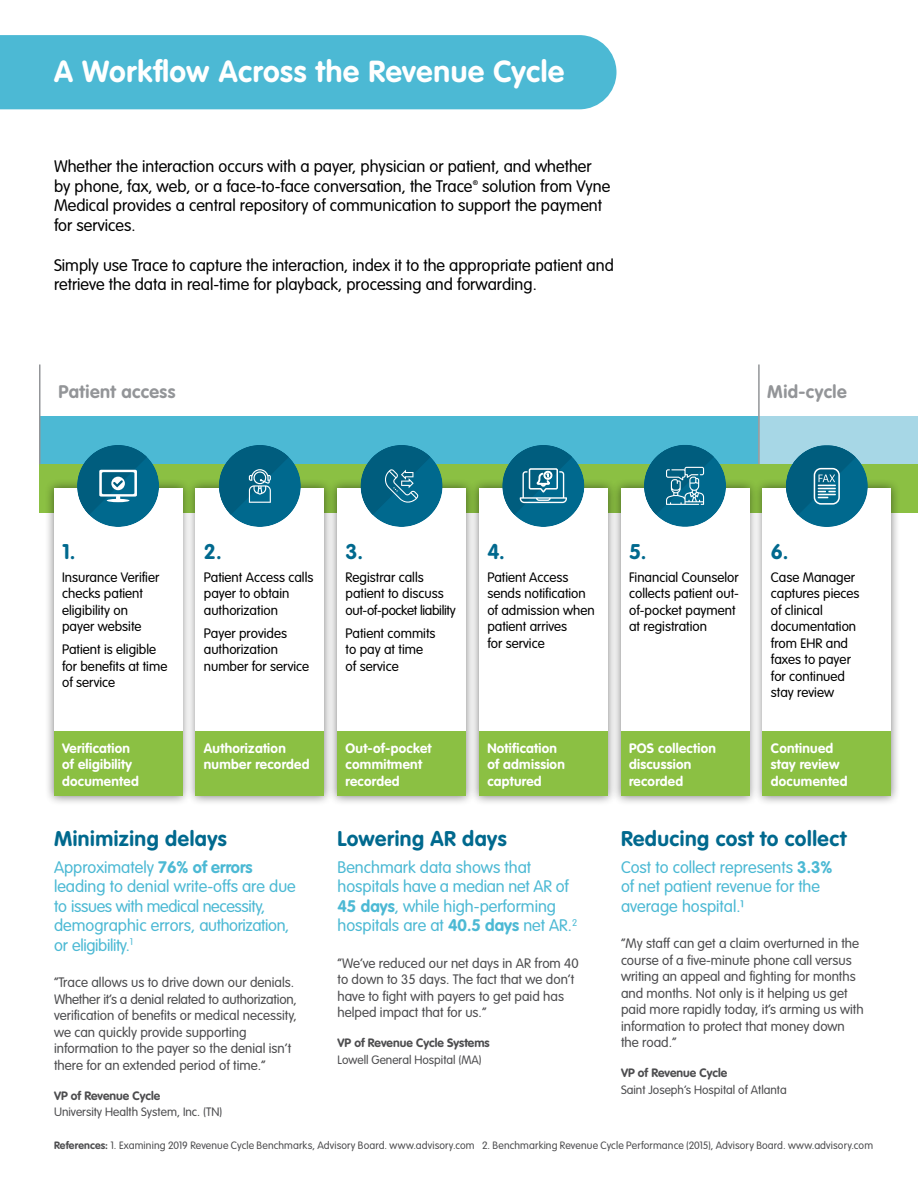
<style>
.page{position:relative;width:918px;height:1188px;background:#fff}
.page>*{position:absolute;margin:0;border:0;box-sizing:border-box;transform-origin:0 0}
.t1{font:700 30px "VAG Rounded Std";letter-spacing:.02em;color:#fff}
.t2{font:700 21px "VAG Rounded Std";letter-spacing:.025em;color:#00698e}
.t3{font:700 18px "VAG Rounded Std";letter-spacing:.025em;color:#939598}
.t4{font:300 16.5px/19.5px "VAG Rounded Std";color:#000}
.t5{font:300 16.5px/19.5px "VAG Rounded Std";color:#4cb9d4}
.t6{font:300 13.5px/16.5px "VAG Rounded Std";color:#4d4d4f}
.t7{font:300 13.5px/16.5px "VAG Rounded Std";color:#000}
.t8{font:700 13.5px/16.5px "VAG Rounded Std";letter-spacing:.02em;color:#fff}
.t9{font:300 12px "VAG Rounded Std";color:#4d4d4f}
.t10{font:700 12px "VAG Rounded Std";color:#4d4d4f}
.t11{font:300 10.5px "VAG Rounded Std";letter-spacing:.01em;color:#4d4d4f}
.t12{font:300 6.75px "VAG Rounded Std";color:#000}
.s1{font-weight:700}
</style>
<div class="page">
<div style="left:0;top:35px;width:616px;height:74px;background:#4cb9d4"></div>
<div style="left:39px;top:416px;width:720px;height:48px;background:#4cb9d4"></div>
<div style="left:759px;top:416px;width:159px;height:48px;background:#a7d7e6"></div>
<div style="left:39px;top:464px;width:879px;height:48px;background:#8bc043"></div>
<hr style="left:39px;top:364px;width:1px;height:100px;background:#939598">
<hr style="left:758px;top:364px;width:2px;height:100px;background:#939598">
<div style="left:186px;top:479px;width:148px;height:327px;background:#000;opacity:.5"></div>
<div style="left:196px;top:488px;width:128px;height:243px;background:#fff"></div>
<div style="left:196px;top:731px;width:128px;height:65px;background:#8bc043"></div>
<div style="left:328px;top:479px;width:148px;height:327px;background:#000;opacity:.5"></div>
<div style="left:338px;top:488px;width:128px;height:243px;background:#fff"></div>
<div style="left:338px;top:731px;width:128px;height:65px;background:#8bc043"></div>
<div style="left:469px;top:479px;width:148px;height:327px;background:#000;opacity:.5"></div>
<div style="left:479px;top:488px;width:129px;height:243px;background:#fff"></div>
<div style="left:479px;top:731px;width:129px;height:65px;background:#8bc043"></div>
<div style="left:611px;top:479px;width:148px;height:327px;background:#000;opacity:.5"></div>
<div style="left:621px;top:488px;width:128px;height:243px;background:#fff"></div>
<div style="left:621px;top:731px;width:128px;height:65px;background:#8bc043"></div>
<div style="left:753px;top:479px;width:148px;height:327px;background:#000;opacity:.5"></div>
<div style="left:763px;top:488px;width:128px;height:243px;background:#fff"></div>
<div style="left:763px;top:731px;width:128px;height:65px;background:#8bc043"></div>
<div style="left:44px;top:479px;width:148px;height:327px;background:#000;opacity:.5"></div>
<div style="left:54px;top:488px;width:128px;height:243px;background:#fff"></div>
<div style="left:54px;top:731px;width:128px;height:65px;background:#8bc043"></div>
<svg style="left:77px;top:445px;width:82px;height:82px"></svg>
<svg style="left:219px;top:445px;width:82px;height:82px"></svg>
<svg style="left:644px;top:445px;width:82px;height:82px"></svg>
<svg style="left:361px;top:445px;width:82px;height:82px"></svg>
<svg style="left:502px;top:445px;width:82px;height:82px"></svg>
<svg style="left:786px;top:445px;width:82px;height:82px"></svg>
<div style="left:814px;top:468px;width:26px;height:37px;border:2px solid #fff;border-radius:7px"></div>
<h1 class="t1" style="left:54px;top:54px;width:512px">A Workflow Across the Revenue Cycle</h1>
<p class="t4" style="left:54px;top:157px;width:539px">Whether the interaction occurs with a payer, physician or patient, and whether by phone, fax, web, or a face-to-face conversation, the Trace</p>
<p class="t4" style="left:54px;top:177px;width:558px;text-indent:428px">solution from Vyne<br>Medical provides a central repository of communication to support the payment for services.</p>
<p class="t4" style="left:54px;top:256px;width:561px">Simply use Trace to capture the interaction, index it to the appropriate patient and retrieve the data in real-time for playback, processing and forwarding.</p>
<p class="t12" style="left:473px;top:179px;width:7px">®</p>
<h3 class="t3" style="left:58px;top:381px;width:118px">Patient access</h3>
<h3 class="t3" style="left:767px;top:381px;width:81px">Mid-cycle</h3>
<h2 class="t2" style="left:62px;top:539px;width:15px">1.</h2>
<p class="t7" style="left:62px;top:569px;width:99px">Insurance Verifier checks patient eligibility on payer website</p>
<p class="t7" style="left:62px;top:642px;width:107px">Patient is eligible for benefits at time of service</p>
<p class="t8" style="left:62px;top:740px;width:78px">Verification of eligibility documented</p>
<h2 class="t2" style="left:204px;top:539px;width:19px">2.</h2>
<p class="t7" style="left:204px;top:569px;width:111px">Patient Access calls payer to obtain authorization</p>
<p class="t7" style="left:204px;top:626px;width:107px">Payer provides authorization number for service</p>
<p class="t8" style="left:204px;top:740px;width:107px">Authorization number recorded</p>
<h2 class="t2" style="left:54px;top:827px;width:174px">Minimizing delays</h2>
<p class="t5" style="left:54px;top:858px;width:243px">Approximately <span class="s1">76% of errors </span>leading to denial write-offs are due to issues with medical necessity, demographic errors, authorization, or eligibility.<sup>1</sup></p>
<p class="t6" style="left:54px;top:975px;width:244px">“Trace allows us to drive down our denials.<br>Whether it’s a denial related to authorization, verification of benefits or medical necessity, we can quickly provide supporting information to the payer so the denial isn’t there for an extended period of time.”</p>
<p class="t10" style="left:54px;top:1089px;width:108px">VP of Revenue Cycle</p>
<p class="t9" style="left:54px;top:1105px;width:170px">University Health System, Inc. (TN)</p>
<h2 class="t2" style="left:346px;top:539px;width:19px">3.</h2>
<p class="t7" style="left:346px;top:569px;width:112px">Registrar calls patient to discuss out-of-pocket liability</p>
<p class="t7" style="left:346px;top:626px;width:91px">Patient commits to pay at time of service</p>
<p class="t8" style="left:346px;top:740px;width:87px">Out-of-pocket commitment recorded</p>
<h2 class="t2" style="left:487px;top:539px;width:19px">4.</h2>
<p class="t7" style="left:487px;top:569px;width:109px">Patient Access sends notification of admission when patient arrives<br>for service</p>
<p class="t8" style="left:487px;top:740px;width:79px">Notification of admission captured</p>
<h2 class="t2" style="left:338px;top:827px;width:171px">Lowering AR days</h2>
<p class="t5" style="left:338px;top:858px;width:241px">Benchmark data shows that hospitals have a median net AR of<br><span class="s1">45 days</span>, while high-performing hospitals are at <span class="s1">40.5 days</span> net AR.<sup>2</sup></p>
<p class="t6" style="left:338px;top:955px;width:243px">“We’ve reduced our net days in AR from 40 to down to 35 days. The fact that we don’t have to fight with payers to get paid has helped impact that for us.”</p>
<p class="t10" style="left:338px;top:1036px;width:154px">VP of Revenue Cycle Systems</p>
<p class="t9" style="left:338px;top:1053px;width:146px">Lowell General Hospital (MA)</p>
<h2 class="t2" style="left:629px;top:539px;width:19px">5.</h2>
<p class="t7" style="left:629px;top:569px;width:111px">Financial Counselor collects patient out&shy;of-pocket payment at registration</p>
<p class="t8" style="left:629px;top:740px;width:88px">POS collection discussion recorded</p>
<h2 class="t2" style="left:771px;top:539px;width:19px">6.</h2>
<p class="t7" style="left:771px;top:569px;width:90px">Case Manager captures pieces of clinical documentation from EHR and faxes to payer for continued stay review</p>
<p class="t8" style="left:771px;top:740px;width:78px">Continued stay review documented</p>
<h2 class="t2" style="left:621px;top:827px;width:227px">Reducing cost to collect</h2>
<p class="t5" style="left:621px;top:858px;width:213px">Cost to collect represents <span class="s1">3.3% </span>of net patient revenue for the average hospital.¹</p>
<p class="t6" style="left:621px;top:936px;width:244px">“My staff can get a claim overturned in the course of a five-minute phone call versus writing an appeal and fighting for months and months. Not only is it helping us get paid more rapidly today, it’s arming us with information to protect that money down the road.”</p>
<p class="t10" style="left:621px;top:1066px;width:108px">VP of Revenue Cycle</p>
<p class="t9" style="left:621px;top:1083px;width:167px">Saint Joseph’s Hospital of Atlanta</p>
<p class="t11" style="left:54px;top:1139px;width:821px"><span class="s1">References:</span> 1. Examining 2019 Revenue Cycle Benchmarks, Advisory Board. www.advisory.com 2. Benchmarking Revenue Cycle Performance (2015), Advisory Board. www.advisory.com</p>
</div>
